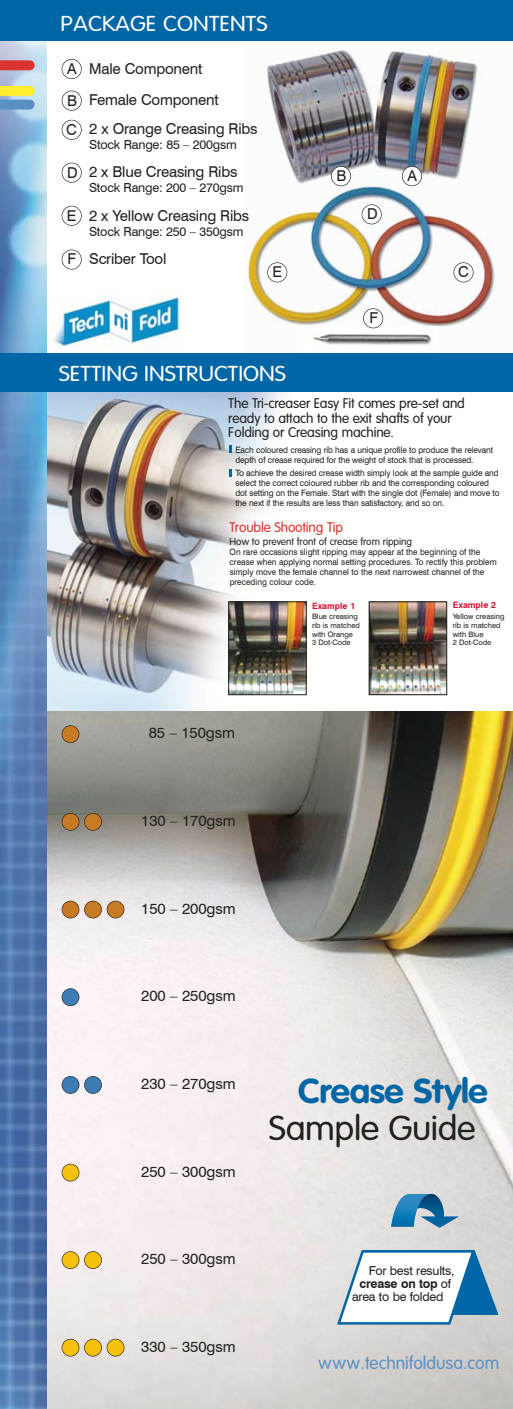
<style>
.page{position:relative;width:513px;height:1409px;background:#fff}
.page>*{position:absolute;margin:0;border:0;box-sizing:border-box;transform-origin:0 0}
.t1{font:700 34px "VAG Rounded Std";letter-spacing:-.01em;color:#0066a5;scale:1.05 1}
.t2{font:300 34px "VAG Rounded Std";letter-spacing:-.01em;color:#20221d;scale:1.05 1}
.t3{font:300 21.25px "VAG Rounded Std";color:#fff;scale:1.1 1}
.t4{font:300 17.5px "VAG Rounded Std";color:#5990c3}
.t5{font:15px/29.1px "Swiss 721 BT";letter-spacing:-.015em;color:#20221d}
.t6{font:300 13.75px/14.4px "VAG Rounded Std";letter-spacing:-.01em;color:#20221d}
.t7{font:300 13.75px "VAG Rounded Std";letter-spacing:-.01em;color:#d9352e}
.t8{font:12.5px "Swiss 721 BT";letter-spacing:-.015em;color:#20221d}
.t9{font:12.38px "Swiss 721 BT";letter-spacing:-.02em;color:#20221d}
.t10{font:700 12.38px "Swiss 721 BT";letter-spacing:-.02em;color:#20221d}
.t11{font:300 10px "VAG Rounded Std";color:#20221d}
.t12{font:8.75px/10px "Swiss 721 BT";letter-spacing:-.01em;color:#20221d;scale:.94 1}
.t13{font:8.75px/10px "Swiss 721 BT";letter-spacing:-.01em;color:#20221d}
.t14{font:700 8.75px "Swiss 721 BT";color:#cd1335}
.t15{font:7.5px/8.8px "Swiss 721 BT";color:#20221d}
.s1{font-weight:400}
</style>
<div class="page">
<img style="left:0;top:0;width:512px;height:1409px">
<h2 class="t3" style="left:61px;top:11px;width:190px">PACKAGE CONTENTS</h2>
<h3 class="t5" style="left:67px;top:54px;width:137px">A Male Component</h3>
<h3 class="t5" style="left:89px;top:85px;width:170px;text-indent:-22px">B Female Component<br>2 x Orange Creasing Ribs</h3>
<h3 class="t8" style="left:89px;top:137px;width:149px">Stock Range: 85 – 200gsm</h3>
<h3 class="t5" style="left:89px;top:157px;width:150px">2 x Blue Creasing Ribs</h3>
<h3 class="t8" style="left:89px;top:180px;width:156px">Stock Range: 200 – 270gsm</h3>
<h3 class="t5" style="left:89px;top:201px;width:162px">2 x Yellow Creasing Ribs</h3>
<h3 class="t8" style="left:89px;top:223px;width:156px">Stock Range: 250 – 350gsm</h3>
<h3 class="t5" style="left:66px;top:115px;width:12px">C</h3>
<h3 class="t5" style="left:67px;top:158px;width:12px">D</h3>
<h3 class="t5" style="left:67px;top:201px;width:11px">E</h3>
<h3 class="t5" style="left:67px;top:244px;width:100px">F Scriber Tool</h3>
<h3 class="t5" style="left:272px;top:257px;width:11px">E</h3>
<h2 class="t3" style="left:59px;top:361px;width:208px">SETTING INSTRUCTIONS</h2>
<h3 class="t5" style="left:336px;top:161px;width:11px">B</h3>
<h3 class="t5" style="left:407px;top:161px;width:11px">A</h3>
<h3 class="t5" style="left:367px;top:199px;width:12px">D</h3>
<h3 class="t5" style="left:369px;top:303px;width:10px">F</h3>
<h3 class="t5" style="left:458px;top:257px;width:12px">C</h3>
<h3 class="t6" style="left:228px;top:397px;width:238px">The Tri-creaser Easy Fit comes pre-set and ready to attach to the exit shafts of your<br>Folding or Creasing machine.</h3>
<p class="t12" style="left:235px;top:444px;width:275px">Each coloured creasing rib has a unique profile to produce the relevant depth of crease required for the weight of stock that is processed.</p>
<p class="t13" style="left:235px;top:468px;width:265px">To achieve the desired crease width simply look at the sample guide and select the correct coloured rubber rib and the corresponding coloured dot setting on the Female. Start with the single dot (Female) and move to the next if the results are less than satisfactory, and so on.</p>
<h3 class="t7" style="left:229px;top:519px;width:115px">Trouble Shooting Tip</h3>
<p class="t11" style="left:229px;top:536px;width:184px">How to prevent front of crease from ripping</p>
<p class="t12" style="left:229px;top:547px;width:285px">On rare occasions slight ripping may appear at the beginning of the crease when applying normal setting procedures. To rectify this problem simply move the female channel to the next narrowest channel of the preceding colour code.</p>
<p class="t14" style="left:312px;top:600px;width:45px">Example 1</p>
<p class="t15" style="left:312px;top:612px;width:49px">Blue creasing rib is matched with Orange<br>3 Dot-Code</p>
<p class="t14" style="left:452px;top:600px;width:45px">Example 2</p>
<p class="t15" style="left:452px;top:612px;width:53px">Yellow creasing rib is matched with Blue<br>2 Dot-Code</p>
<h3 class="t5" style="left:149px;top:718px;width:88px">85 – 150gsm</h3>
<h3 class="t5" style="left:141px;top:806px;width:96px">130 – 170gsm</h3>
<h3 class="t5" style="left:141px;top:893px;width:96px">150 – 200gsm</h3>
<h3 class="t5" style="left:141px;top:981px;width:96px">200 – 250gsm</h3>
<h3 class="t5" style="left:141px;top:1069px;width:96px">230 – 270gsm</h3>
<h3 class="t5" style="left:141px;top:1156px;width:96px">250 – 300gsm</h3>
<h3 class="t5" style="left:141px;top:1244px;width:96px">250 – 300gsm</h3>
<h3 class="t5" style="left:141px;top:1331px;width:96px">330 – 350gsm</h3>
<h1 class="t1" style="left:298px;top:1070px;width:182px">Crease Style</h1>
<h1 class="t2" style="left:269px;top:1108px;width:198px">Sample Guide</h1>
<h3 class="t9" style="left:369px;top:1262px;width:87px">For best results,</h3>
<h3 class="t10" style="left:359px;top:1275px;width:93px">crease on top <span class="s1">of</span></h3>
<h3 class="t9" style="left:352px;top:1288px;width:93px">area to be folded</h3>
<h3 class="t4" style="left:318px;top:1353px;width:182px">www.technifoldusa.com</h3>
</div>
